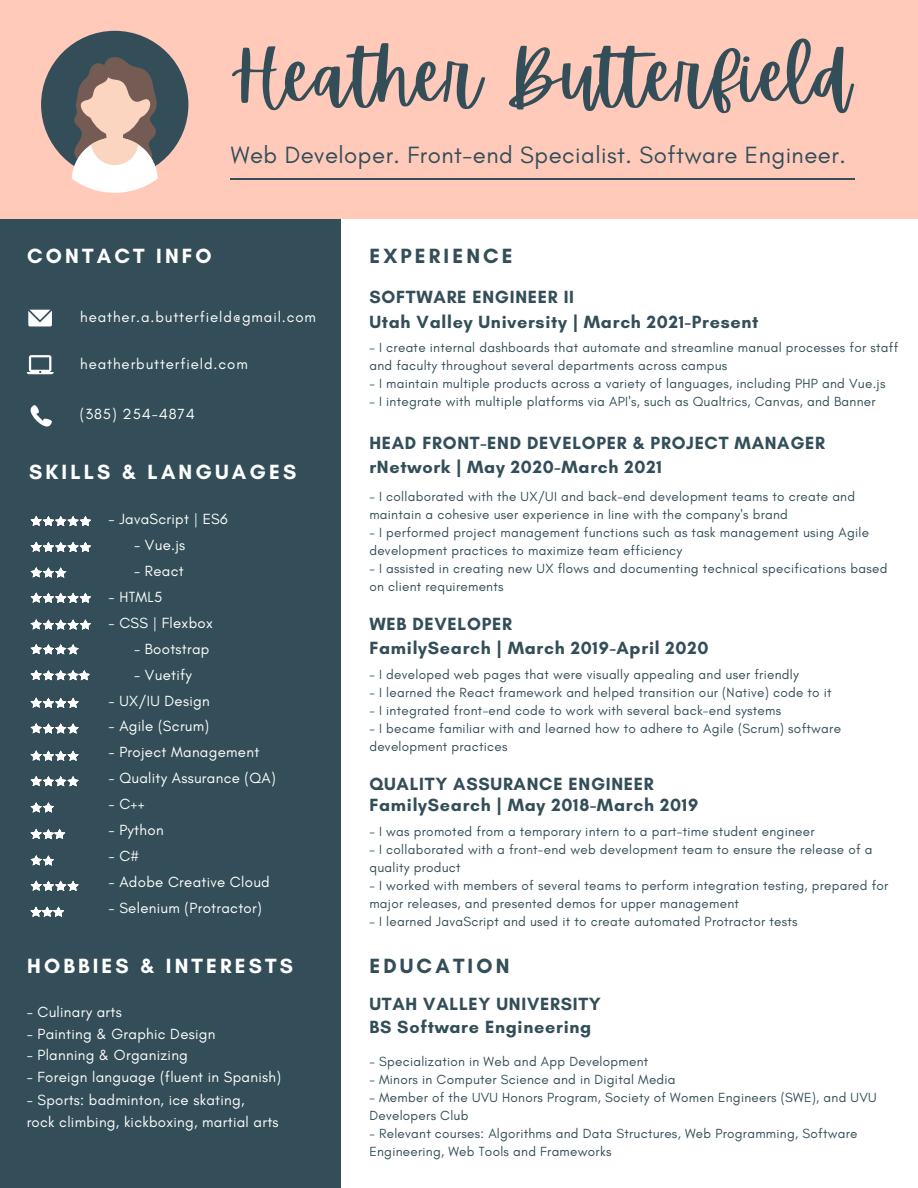
<style>
.page{position:relative;width:918px;height:1188px;background:#fff}
.page>*{position:absolute;margin:0;border:0;box-sizing:border-box;transform-origin:0 0}
.t1{font:72px "Apricots";letter-spacing:.02em;color:#334e58}
.t2{font:24px "Glacial Indifference";letter-spacing:.02em;color:#334e58}
.t3{font:700 21px "Glacial Indifference";letter-spacing:.15em;color:#fff}
.t4{font:700 21px "Glacial Indifference";letter-spacing:.15em;color:#334e58}
.t5{font:700 18px/24.6px "Glacial Indifference";letter-spacing:.04em;color:#334e58}
.t6{font:15px/22.5px "Glacial Indifference";letter-spacing:.02em;color:#fff}
.t7{font:15px "Glacial Indifference";letter-spacing:.06em;color:#fff}
.t8{font:13.5px/18px "Glacial Indifference";letter-spacing:.02em;color:#334e58}
</style>
<div class="page">
<div style="left:0;top:192px;width:341px;height:996px;background:#334e58"></div>
<div style="left:0;top:0;width:918px;height:218px;background:#ffcaba"></div>
<hr style="left:231px;top:179px;width:624px;height:1px;background:#334e58">
<svg style="left:29px;top:310px;width:23px;height:16px"></svg>
<svg style="left:27px;top:355px;width:27px;height:19px"></svg>
<svg style="left:31px;top:405px;width:21px;height:21px"></svg>
<svg style="left:31px;top:516px;width:60px;height:10px"></svg>
<svg style="left:31px;top:542px;width:60px;height:10px"></svg>
<svg style="left:31px;top:567px;width:35px;height:11px"></svg>
<svg style="left:31px;top:593px;width:60px;height:10px"></svg>
<svg style="left:31px;top:619px;width:60px;height:11px"></svg>
<svg style="left:31px;top:644px;width:48px;height:10px"></svg>
<svg style="left:31px;top:723px;width:48px;height:11px"></svg>
<svg style="left:31px;top:750px;width:48px;height:11px"></svg>
<svg style="left:31px;top:802px;width:23px;height:11px"></svg>
<svg style="left:31px;top:776px;width:48px;height:10px"></svg>
<svg style="left:31px;top:855px;width:23px;height:11px"></svg>
<svg style="left:31px;top:829px;width:34px;height:10px"></svg>
<svg style="left:31px;top:698px;width:48px;height:10px"></svg>
<div style="left:41px;top:31px;width:147px;height:147px;background:#334e58;border-radius:50%"></div>
<svg style="left:72px;top:57px;width:87px;height:136px"></svg>
<svg style="left:30px;top:907px;width:34px;height:10px"></svg>
<svg style="left:31px;top:670px;width:59px;height:10px"></svg>
<svg style="left:31px;top:881px;width:48px;height:10px"></svg>
<h1 class="t1" style="left:231px;top:35px;width:623px">Heather Butterfield</h1>
<h2 class="t2" style="left:231px;top:141px;width:617px">Web Developer. Front-end Specialist. Software Engineer.</h2>
<h3 class="t3" style="left:27px;top:243px;width:186px">CONTACT INFO</h3>
<h3 class="t4" style="left:369px;top:243px;width:145px">EXPERIENCE</h3>
<p class="t7" style="left:80px;top:308px;width:237px">heather.a.butterfield@gmail.com</p>
<p class="t7" style="left:80px;top:355px;width:169px">heatherbutterfield.com</p>
<p class="t7" style="left:80px;top:405px;width:117px">(385) 254-4874</p>
<h3 class="t3" style="left:29px;top:459px;width:269px">SKILLS &amp; LANGUAGES</h3>
<p class="t6" style="left:109px;top:508px;width:121px">- JavaScript | ES6</p>
<p class="t6" style="left:134px;top:534px;width:53px">- Vue.js</p>
<p class="t6" style="left:134px;top:560px;width:51px">- React</p>
<p class="t6" style="left:109px;top:586px;width:55px">- HTML5</p>
<p class="t6" style="left:109px;top:611px;width:106px">- CSS | Flexbox</p>
<p class="t6" style="left:134px;top:637px;width:77px">- Bootstrap</p>
<p class="t6" style="left:134px;top:663px;width:59px">- Vuetify</p>
<p class="t6" style="left:109px;top:689px;width:103px">- UX/IU Design</p>
<p class="t6" style="left:109px;top:715px;width:102px">- Agile (Scrum)</p>
<p class="t6" style="left:109px;top:741px;width:152px">- Project Management</p>
<p class="t6" style="left:109px;top:767px;width:169px">- Quality Assurance (QA)</p>
<p class="t6" style="left:109px;top:793px;width:38px">- C++</p>
<p class="t6" style="left:109px;top:818px;width:57px">- Python</p>
<p class="t6" style="left:109px;top:844px;width:32px">- C#</p>
<p class="t6" style="left:109px;top:870px;width:163px">- Adobe Creative Cloud</p>
<p class="t6" style="left:109px;top:896px;width:155px">- Selenium (Protractor)</p>
<h3 class="t3" style="left:27px;top:953px;width:267px">HOBBIES &amp; INTERESTS</h3>
<p class="t6" style="left:27px;top:1001px;width:97px">- Culinary arts</p>
<p class="t6" style="left:27px;top:1022px;width:190px">- Painting &amp; Graphic Design</p>
<p class="t6" style="left:27px;top:1043px;width:163px">- Planning &amp; Organizing</p>
<p class="t6" style="left:27px;top:1066px;width:256px">- Foreign language (fluent in Spanish)</p>
<p class="t6" style="left:27px;top:1088px;width:253px">- Sports: badminton, ice skating,<br>rock climbing, kickboxing, martial arts</p>
<h3 class="t5" style="left:369px;top:285px;width:391px">SOFTWARE ENGINEER II<br>Utah Valley University | March 2021-Present</h3>
<p class="t8" style="left:369px;top:338px;width:531px">- I create internal dashboards that automate and streamline manual processes for staff and faculty throughout several departments across campus</p>
<p class="t8" style="left:369px;top:374px;width:518px">- I maintain multiple products across a variety of languages, including PHP and Vue.js</p>
<p class="t8" style="left:369px;top:392px;width:508px">- I integrate with multiple platforms via API's, such as Qualtrics, Canvas, and Banner</p>
<h3 class="t5" style="left:369px;top:430px;width:457px">HEAD FRONT-END DEVELOPER &amp; PROJECT MANAGER rNetwork | May 2020-March 2021</h3>
<p class="t8" style="left:369px;top:487px;width:487px">- I collaborated with the UX/UI and back-end development teams to create and maintain a cohesive user experience in line with the company's brand</p>
<p class="t8" style="left:369px;top:523px;width:501px">- I performed project management functions such as task management using Agile development practices to maximize team efficiency</p>
<p class="t8" style="left:369px;top:559px;width:520px">- I assisted in creating new UX flows and documenting technical specifications based on client requirements</p>
<h3 class="t5" style="left:369px;top:611px;width:341px">WEB DEVELOPER<br>FamilySearch | March 2019-April 2020</h3>
<p class="t8" style="left:369px;top:665px;width:431px">- I developed web pages that were visually appealing and user friendly</p>
<p class="t8" style="left:369px;top:683px;width:464px">- I learned the React framework and helped transition our (Native) code to it</p>
<p class="t8" style="left:369px;top:701px;width:413px">- I integrated front-end code to work with several back-end systems</p>
<p class="t8" style="left:369px;top:719px;width:473px">- I became familiar with and learned how to adhere to Agile (Scrum) software development practices</p>
<h3 class="t5" style="left:369px;top:773px;width:330px;line-height:21.1px">QUALITY ASSURANCE ENGINEER<br>FamilySearch | May 2018-March 2019</h3>
<p class="t8" style="left:369px;top:823px;width:447px">- I was promoted from a temporary intern to a part-time student engineer</p>
<p class="t8" style="left:369px;top:841px;width:505px">- I collaborated with a front-end web development team to ensure the release of a quality product</p>
<p class="t8" style="left:369px;top:877px;width:521px">- I worked with members of several teams to perform integration testing, prepared for major releases, and presented demos for upper management</p>
<p class="t8" style="left:369px;top:913px;width:430px">- I learned JavaScript and used it to create automated Protractor tests</p>
<h3 class="t4" style="left:369px;top:953px;width:142px">EDUCATION</h3>
<h3 class="t5" style="left:369px;top:991px;width:233px">UTAH VALLEY UNIVERSITY</h3>
<h3 class="t5" style="left:369px;top:1015px;width:223px">BS Software Engineering</h3>
<p class="t8" style="left:369px;top:1052px;width:280px">- Specialization in Web and App Development</p>
<p class="t8" style="left:369px;top:1070px;width:308px">- Minors in Computer Science and in Digital Media</p>
<p class="t8" style="left:369px;top:1088px;width:509px">- Member of the UVU Honors Program, Society of Women Engineers (SWE), and UVU<br>Developers Club</p>
<p class="t8" style="left:369px;top:1124px;width:490px">- Relevant courses: Algorithms and Data Structures, Web Programming, Software<br>Engineering, Web Tools and Frameworks</p>
</div>
